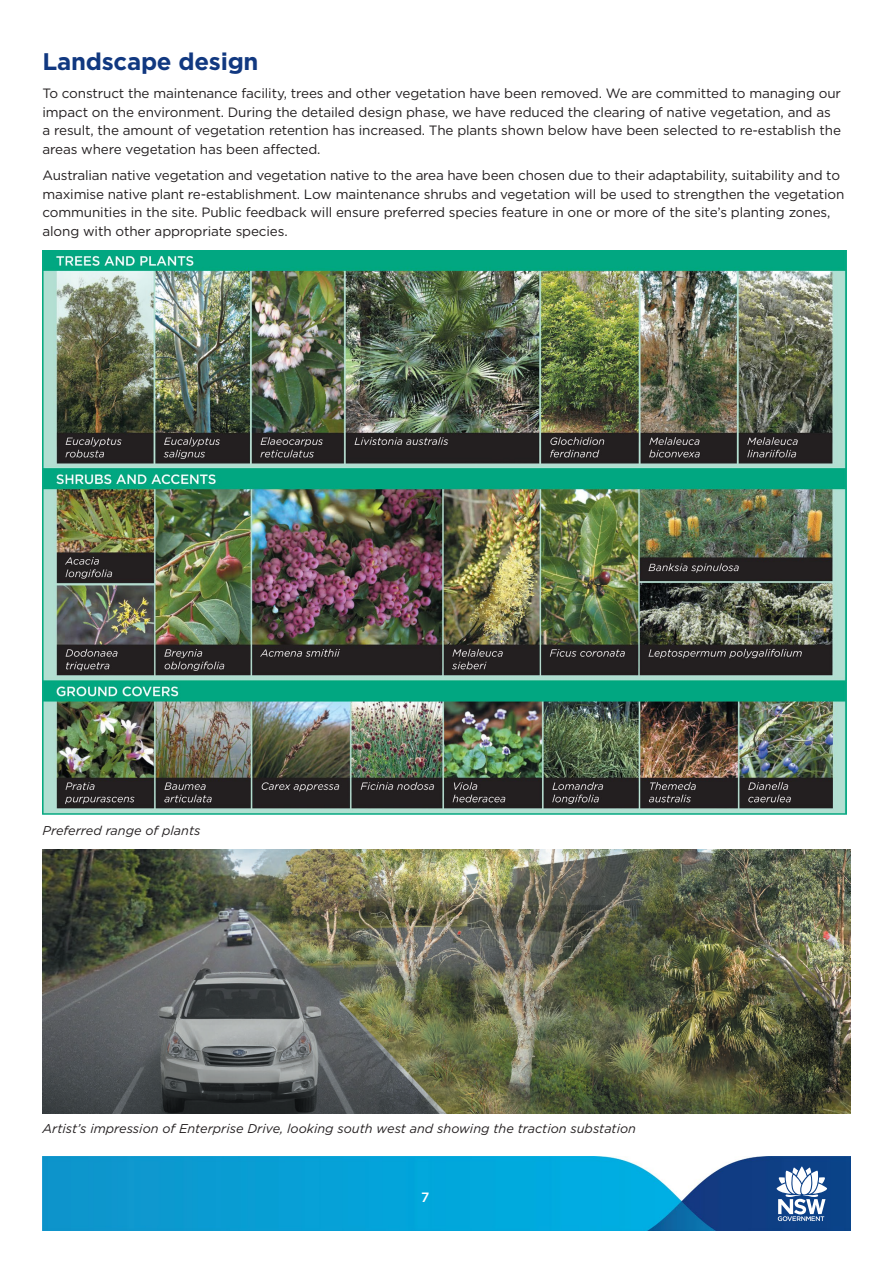
<style>
.page{position:relative;width:893px;height:1263px;background:#fff}
.page>*{position:absolute;margin:0;border:0;box-sizing:border-box;transform-origin:0 0}
.t1{font:700 24px "Gotham";letter-spacing:-.01em;color:#113880}
.t2{font:13.5px/18.9px "Gotham";letter-spacing:-.01em;color:#231f20}
.t3{font:500 13.5px "Gotham";color:#fff}
.t4{font:italic 12.75px "Gotham";color:#231f20}
</style>
<div class="page">
<img style="left:43px;top:251px;width:803px;height:563px">
<img style="left:43px;top:849px;width:807px;height:264px">
<img style="left:43px;top:1157px;width:807px;height:74px">
<svg style="left:777px;top:1166px;width:50px;height:55px"></svg>
<p class="t1" style="left:43px;top:47px;width:218px">Landscape design</p>
<p class="t2" style="left:43px;top:83px;width:800px">To construct the maintenance facility, trees and other vegetation have been removed. We are committed to managing our impact on the environment. During the detailed design phase, we have reduced the clearing of native vegetation, and as a result, the amount of vegetation retention has increased. The plants shown below have been selected to re-establish the areas where vegetation has been affected.</p>
<p class="t2" style="left:43px;top:165px;width:803px">Australian native vegetation and vegetation native to the area have been chosen due to their adaptability, suitability and to maximise native plant re-establishment. Low maintenance shrubs and vegetation will be used to strengthen the vegetation communities in the site. Public feedback will ensure preferred species feature in one or more of the site’s planting zones, along with other appropriate species.</p>
<p class="t4" style="left:43px;top:823px;width:160px">Preferred range of plants</p>
<p class="t4" style="left:43px;top:1120px;width:595px">Artist’s impression of Enterprise Drive, looking south west and showing the traction substation</p>
<p class="t3" style="left:421px;top:1188px;width:10px">7</p>
</div>
